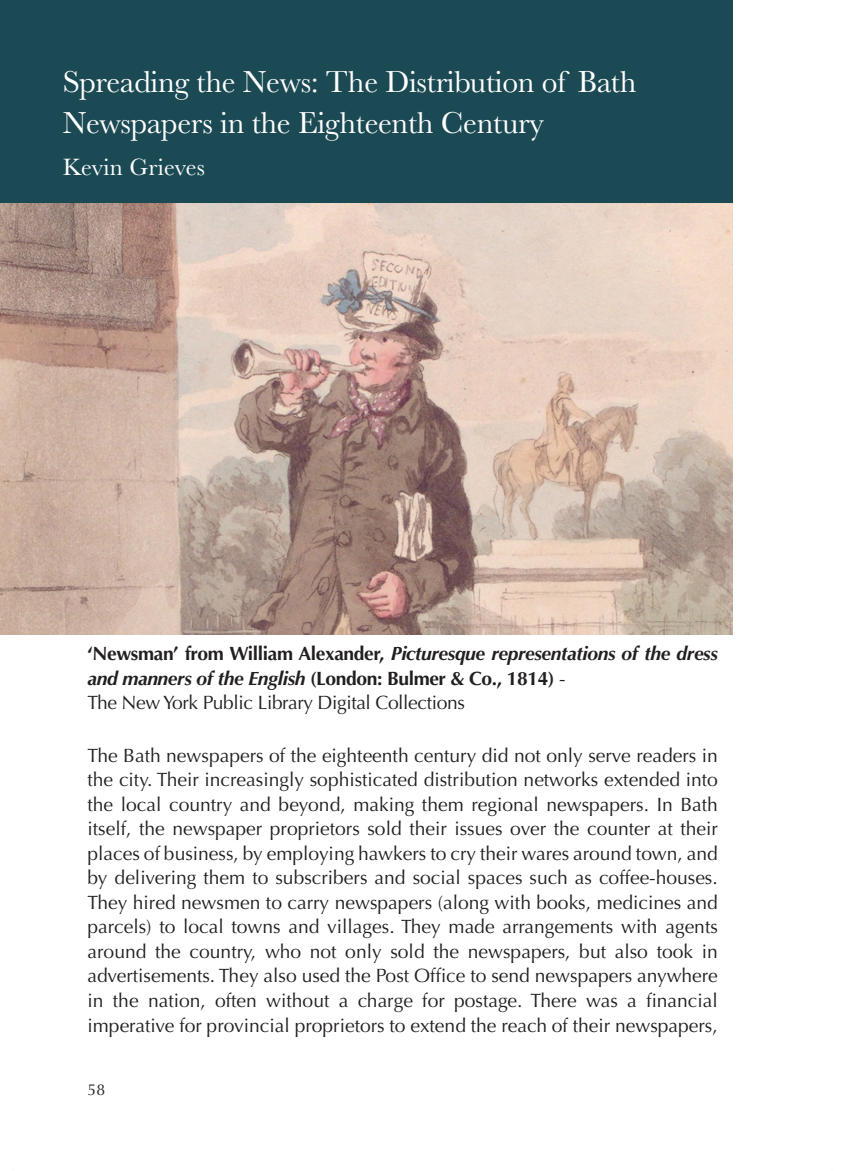
<style>
.page{position:relative;width:846px;height:1171px;background:#fff}
.page>*{position:absolute;margin:0;border:0;box-sizing:border-box;transform-origin:0 0}
.t1{font:31.5px/40.2px "Baskerville";letter-spacing:-.01em;color:#fff}
.t2{font:24.5px "Baskerville";letter-spacing:.01em;color:#fff}
.t3{font:19.25px/24.5px "Optima";color:#231f20;text-align:justify}
.t4{font:italic 700 19.25px/24.5px "Optima";letter-spacing:-.02em;color:#231f20}
.t5{font:15.75px "Optima";color:#231f20}
.s1{font-style:normal}
.s2{font-weight:400;font-style:normal}
</style>
<div class="page">
<div style="left:0;top:0;width:732px;height:203px;background:#1b4a54"></div>
<img style="left:0;top:203px;width:732px;height:432px">
<h1 class="t1" style="left:63px;top:63px;width:575px">Spreading the News: The Distribution of Bath<br>Newspapers in the Eighteenth Century</h1>
<p class="t2" style="left:63px;top:151px;width:144px">Kevin Grieves</p>
<p class="t4" style="left:88px;top:641px;width:631px"><span class="s1">‘Newsman’ from William Alexander,</span> Picturesque representations of the dress and manners of the English <span class="s1">(London: Bulmer &amp; Co., 1814)</span> <span class="s2">-<br>The New York Public Library Digital Collections</span></p>
<p class="t3" style="left:88px;top:743px;width:632px">The Bath newspapers of the eighteenth century did not only serve readers in the city. Their increasingly sophisticated distribution networks extended into the local country and beyond, making them regional newspapers. In Bath itself, the newspaper proprietors sold their issues over the counter at their places of business, by employing hawkers to cry their wares around town, and by delivering them to subscribers and social spaces such as coffee-houses.<br>They hired newsmen to carry newspapers (along with books, medicines and parcels) to local towns and villages. They made arrangements with agents around the country, who not only sold the newspapers, but also took in advertisements. They also used the Post Office to send newspapers anywhere in the nation, often without a charge for postage. There was a financial imperative for provincial proprietors to extend the reach of their newspapers,</p>
<p class="t5" style="left:88px;top:1080px;width:19px">58</p>
</div>
